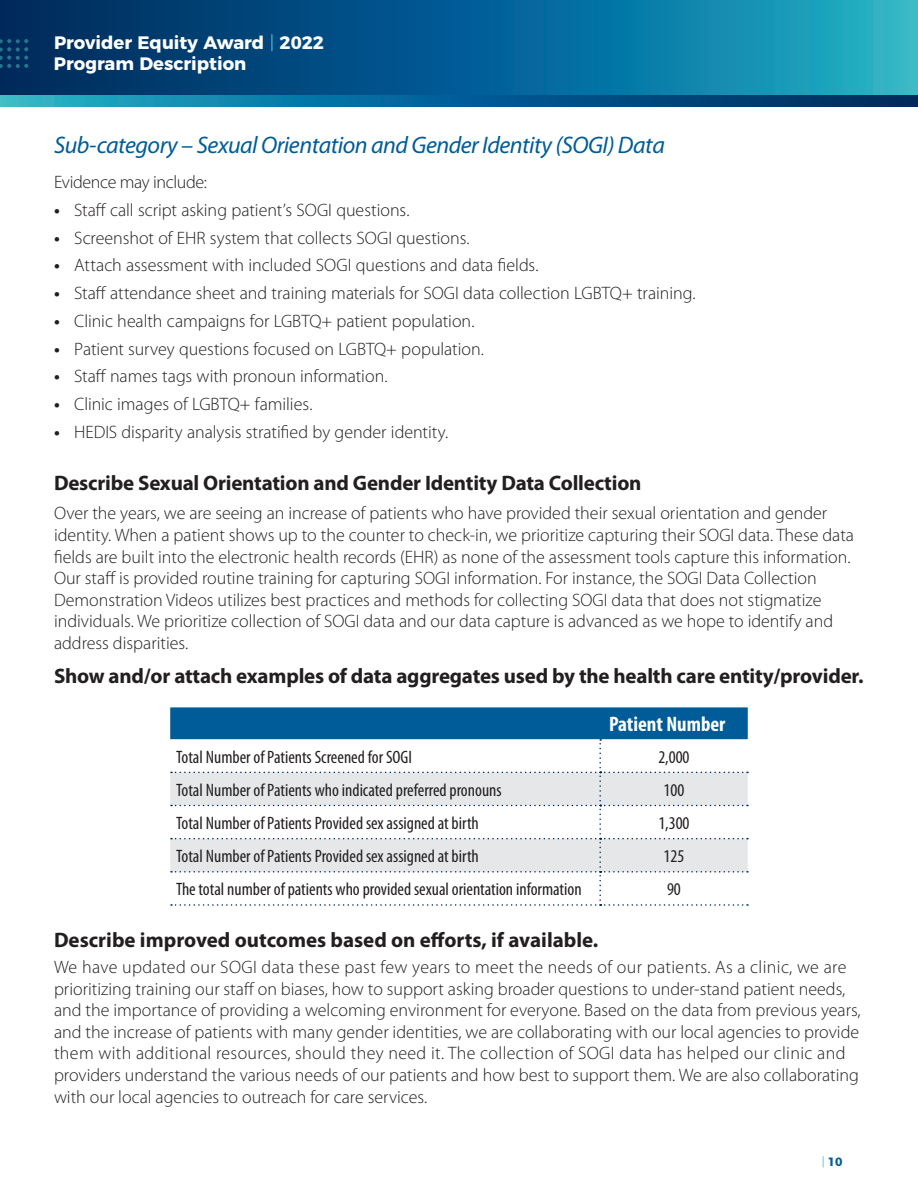
<style>
.page{position:relative;width:918px;height:1188px;background:#fff}
.page>*{position:absolute;margin:0;border:0;box-sizing:border-box;transform-origin:0 0}
.t1{font:italic 24px "Myriad Pro";letter-spacing:-.02em;color:#005c98}
.t2{font:700 21px "Myriad Pro";letter-spacing:-.01em;color:#231f20}
.t3{font:700 condensed 21px "Myriad Pro";color:#fff}
.t4{font:300 18px/21.6px "Myriad Pro";color:#231f20}
.t5{font:condensed 18px "Myriad Pro";color:#231f20}
.t6{font:700 18px/21px "Montserrat";color:#fff}
.t7{font:700 semi-condensed 18px "Myriad Pro";color:#231f20}
.t8{font:700 12px "Montserrat";color:#005c98}
.s1{font-weight:300;color:#47c2c8}
</style>
<div class="page">
<svg style="left:0;top:0;width:918px;height:95px;background:#086592"></svg>
<svg style="left:0;top:95px;width:918px;height:12px;background:#096693"></svg>
<svg style="left:0;top:39px;width:28px;height:29px"></svg>
<svg style="left:170px;top:707px;width:578px;height:199px"></svg>
<p class="t6" style="left:54px;top:30px;width:272px">Provider Equity Award <span class="s1">|</span> 2022<br>Program Description</p>
<h3 class="t1" style="left:54px;top:130px;width:612px">Sub-category – Sexual Orientation and Gender Identity (SOGI) Data</h3>
<p class="t4" style="left:74px;top:169px;width:337px;line-height:27.8px;text-indent:-20px">Evidence may include:<br>Staff call script asking patient s’ SOGI questions.</p>
<p class="t7" style="left:54px;top:200px;width:7px">•</p>
<p class="t7" style="left:54px;top:228px;width:7px">•</p>
<p class="t7" style="left:54px;top:255px;width:7px">•</p>
<p class="t7" style="left:54px;top:283px;width:7px">•</p>
<p class="t7" style="left:54px;top:311px;width:7px">•</p>
<p class="t7" style="left:54px;top:339px;width:7px">•</p>
<p class="t7" style="left:54px;top:366px;width:7px">•</p>
<p class="t7" style="left:54px;top:394px;width:7px">•</p>
<p class="t4" style="left:74px;top:227px;width:397px">Screenshot of EHR system that collects SOGI questions.</p>
<p class="t4" style="left:74px;top:255px;width:466px">Attach assessment with included SOGI questions and data fields.</p>
<p class="t4" style="left:74px;top:283px;width:623px">Staff attendance sheet and training materials for SOGI data collection LGBTQ+ training.</p>
<p class="t4" style="left:74px;top:310px;width:402px">Clinic health campaigns for LGBTQ+ patient population.</p>
<p class="t4" style="left:74px;top:338px;width:411px">Patient survey questions focused on LGBTQ+ population.</p>
<p class="t4" style="left:74px;top:366px;width:315px">Staff names tags with pronoun information.</p>
<p class="t4" style="left:74px;top:394px;width:240px">Clinic images of LGBTQ+ families.</p>
<p class="t4" style="left:74px;top:421px;width:375px">HEDIS disparity analysis stratified by gender identity.</p>
<p class="t7" style="left:54px;top:422px;width:7px">•</p>
<p class="t2" style="left:54px;top:469px;width:589px">Describe Sexual Orientation and Gender Identity Data Collection</p>
<p class="t4" style="left:54px;top:503px;width:802px">Over the years, we are seeing an increase of patients who have provided their sexual orientation and gender identity. When a patient shows up to the counter to check i n- , we prioritize capturing their SOGI data. These data fields are built into the electronic health records (EHR) as none of the assessment tools capture this information.<br>Our staff is provided routine training for capturing SOGI information. For instance, the SOGI Data Collection Demonstration Videos utilizes best practices and methods for collecting SOGI data that does not stigmatize individuals. We prioritize collection of SOGI data and our data capture is advanced as we hope to identify and address disparities.</p>
<p class="t2" style="left:54px;top:663px;width:811px">Show and/or attach examples of data aggregates used by the health care entity/provider.</p>
<p class="t3" style="left:609px;top:711px;width:118px">Patient Number</p>
<p class="t5" style="left:658px;top:746px;width:33px">2,000</p>
<p class="t5" style="left:176px;top:746px;width:237px">Total Number of Patients Screened for SOGI</p>
<p class="t5" style="left:176px;top:779px;width:327px">Total Number of Patients who indicated preferred pronouns</p>
<p class="t5" style="left:664px;top:779px;width:22px">100</p>
<p class="t5" style="left:176px;top:812px;width:304px">Total Number of Patients Provided sex assigned at birth</p>
<p class="t5" style="left:658px;top:812px;width:33px">1,300</p>
<p class="t5" style="left:176px;top:845px;width:304px">Total Number of Patients Provided sex assigned at birth</p>
<p class="t5" style="left:664px;top:845px;width:22px">125</p>
<p class="t5" style="left:176px;top:878px;width:407px">Thetotal number of patients who provided sexual orientation information</p>
<p class="t2" style="left:54px;top:926px;width:546px">Describe improved outcomes based on efforts if, available.</p>
<p class="t4" style="left:54px;top:957px;width:808px">We have updated our SOGI data these past few years to meet the needs of our patients. As a clinic, we are prioritizing training our staff on biases, how to support asking broader questions to under-stand patient needs, and the importance of providing a welcoming environment for everyone. Based on the data from previous years, and the increase of patients with many gender identities, we are collaborating with our local agencies to provide them with additional resources, should they need .i t The collection of SOGI data has helped our clinic and providers understand the various needs of our patients and how best to support them. We are also collaborating with our local agencies to outreach for care services.</p>
<p class="t5" style="left:667px;top:878px;width:15px">90</p>
<p class="t8" style="left:822px;top:1152px;width:22px"><span class="s1">|</span>10</p>
</div>
